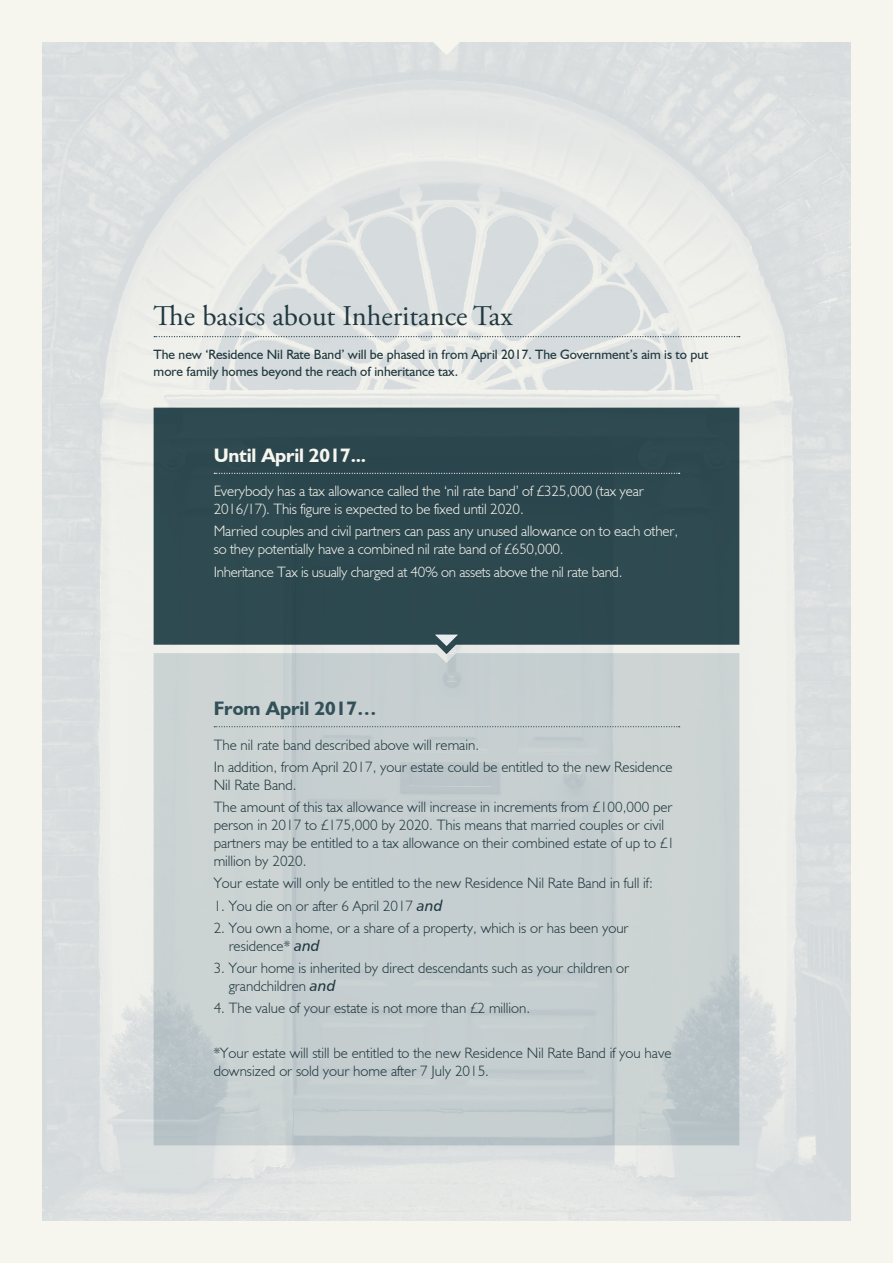
<style>
.page{position:relative;width:893px;height:1263px;background:#f6f5ee}
.page>*{position:absolute;margin:0;border:0;box-sizing:border-box;transform-origin:0 0}
.t1{font:28.5px "Adobe Garamond Pro";color:#1f383f}
.t2{font:700 19.5px "Humanist 521 BT";letter-spacing:-.01em;color:#f6f5ee}
.t3{font:700 19.5px "Humanist 521 BT";color:#325058}
.t4{font:300 15px/18px "Humanist 521 BT";color:#1f383f}
.t5{font:300 15px/18px "Humanist 521 BT";letter-spacing:-.01em;color:#f6f5ee}
.t6{font:13.5px/16.5px "Humanist 521 BT";color:#1f383f}
.s1{font-family:"Humanist 777 BT Italic B";font-weight:400}
</style>
<div class="page">
<img style="left:43px;top:43px;width:807px;height:1177px">
<svg style="left:428px;top:42px;width:37px;height:13px"></svg>
<svg style="left:154px;top:336px;width:586px;height:1px"></svg>
<svg style="left:154px;top:654px;width:585px;height:491px;background:#c6cecf"></svg>
<svg style="left:214px;top:726px;width:466px;height:1px"></svg>
<div style="left:154px;top:408px;width:585px;height:246px;background:#2d4950"></div>
<svg style="left:435px;top:634px;width:23px;height:12px"></svg>
<svg style="left:214px;top:473px;width:466px;height:1px"></svg>
<h1 class="t1" style="left:154px;top:299px;width:361px">The basics about Inheritance Tax</h1>
<p class="t6" style="left:154px;top:346px;width:556px">The new ‘Residence Nil Rate Band’ will be phased in from April 2017. The Government’s aim is to put more family homes beyond the reach of inheritance tax.</p>
<h2 class="t2" style="left:214px;top:443px;width:154px">Until April 2017...</h2>
<p class="t5" style="left:214px;top:482px;width:432px">Everybody has a tax allowance called the ‘nil rate band’ of £325,000 (tax year<br>2016/17). This figure is expected to be fixed until 2020.</p>
<p class="t5" style="left:214px;top:522px;width:466px">Married couples and civil partners can pass any unused allowance on to each other, so they potentially have a combined nil rate band of £650,000.</p>
<p class="t5" style="left:214px;top:562px;width:410px">Inheritance Tax is usually charged at 40% on assets above the nil rate band.</p>
<h2 class="t3" style="left:214px;top:697px;width:164px">From April 2017…</h2>
<p class="t4" style="left:214px;top:733px;width:460px;line-height:22.2px">The nil rate band described above will remain.<br>In addition, from April 2017, your estate could be entitled to the new Residence</p>
<p class="t4" style="left:214px;top:773px;width:460px;line-height:22.2px">Nil Rate Band.<br>The amount of this tax allowance will increase in increments from £100,000 per</p>
<p class="t4" style="left:214px;top:816px;width:463px">person in 2017 to £175,000 by 2020. This means that married couples or civil partners may be entitled to a tax allowance on their combined estate of up to £1 million by 2020.</p>
<p class="t4" style="left:214px;top:874px;width:441px">Your estate will only be entitled to the new Residence Nil Rate Band in full if:</p>
<p class="t4" style="left:214px;top:896px;width:230px">1. You die on or after 6 April 2017 <span class="s1">and</span></p>
<p class="t4" style="left:229px;top:918px;width:401px;text-indent:-15px">2. You own a home, or a share of a property, which is or has been your residence* <span class="s1">and</span></p>
<p class="t4" style="left:229px;top:958px;width:402px;text-indent:-15px">3. Your home is inherited by direct descendants such as your children or grandchildren <span class="s1">and</span></p>
<p class="t4" style="left:214px;top:999px;width:318px">4. The value of your estate is not more than £2 million.</p>
<p class="t4" style="left:214px;top:1043px;width:459px">*Your estate will still be entitled to the new Residence Nil Rate Band if you have downsized or sold your home after 7 July 2015.</p>
</div>
